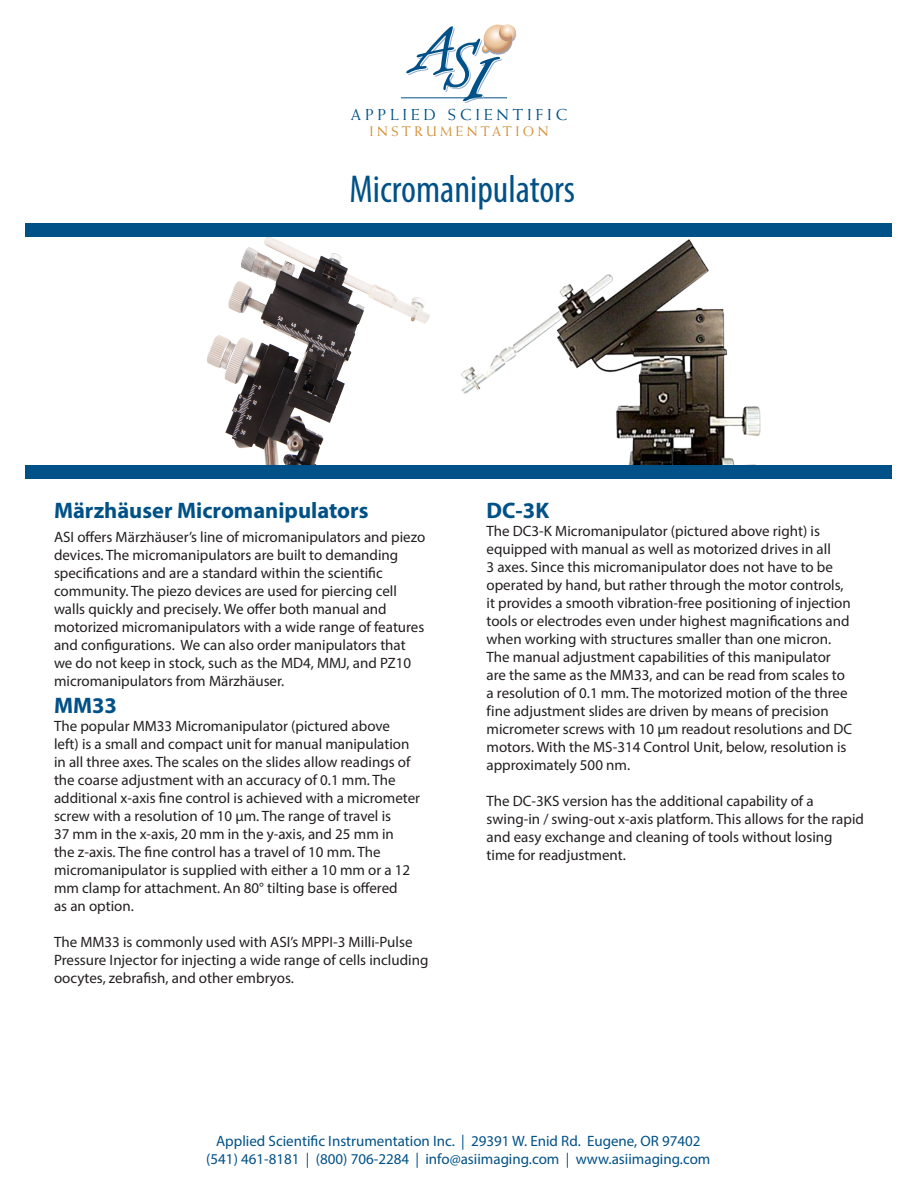
<style>
.page{position:relative;width:918px;height:1188px;background:#fff}
.page>*{position:absolute;margin:0;border:0;box-sizing:border-box;transform-origin:0 0}
.t1{font:condensed 39px "Myriad Pro";color:#005187}
.B_Head{font:700 22.5px "Myriad Pro";color:#005187}
.body-intro{font:700 22.5px "Myriad Pro";color:#005187}
.t2{font:15.9px "Weiss Std";letter-spacing:.25em;color:#005187}
.body-intro-2{font:15px/18px "Myriad Pro";color:#231f20}
.t3{font:15px/18px "Myriad Pro";color:#005187;text-align:center}
.t4{font:13.8px "Weiss Std";letter-spacing:.25em;color:#d18c30}
</style>
<div class="page">
<hr style="left:401px;top:98px;width:106px;height:1px;background:#005187">
<svg style="left:406px;top:24px;width:110px;height:79px"></svg>
<img style="left:474px;top:239px;width:287px;height:226px">
<img style="left:207px;top:237px;width:267px;height:228px">
<div style="left:26px;top:223px;width:866px;height:14px;background:#005187"></div>
<div style="left:26px;top:465px;width:866px;height:14px;background:#005187"></div>
<p class="t2" style="left:351px;top:105px;width:218px">APPLIED SCIENTIFIC</p>
<p class="t4" style="left:370px;top:124px;width:180px">INSTRUMENTATION</p>
<p class="t1" style="left:350px;top:166px;width:227px">Micromanipulators</p>
<p class="B_Head" style="left:54px;top:496px;width:316px">Märzhäuser Micromanipulators</p>
<p class="body-intro-2" style="left:54px;top:528px;width:373px">ASI offers Märzhäuser’s line of micromanipulators and piezo devices. The micromanipulators are built to demanding specifications and are a standard within the scientific community. The piezo devices are used for piercing cell walls quickly and precisely. We offer both manual and motorized micromanipulators with a wide range of features and configurations. We can also order manipulators that we do not keep in stock, such as the MD4, MMJ, and PZ10 micromanipulators from Märzhäuser.</p>
<p class="B_Head" style="left:54px;top:691px;width:65px">MM33</p>
<p class="body-intro-2" style="left:54px;top:717px;width:368px">The popular MM33 Micromanipulator (pictured above<br>left) is a small and compact unit for manual manipulation in all three axes. The scales on the slides allow readings of the coarse adjustment with an accuracy of 0.1 mm. The additional x-axis fine control is achieved with a micrometer screw with a resolution of 10 μm. The range of travel is<br>37 mm in the x-axis, 20 mm in the y-axis, and 25 mm in<br>the z-axis. The fine control has a travel of 10 mm. The micromanipulator is supplied with either a 10 mm or a 12 mm clamp for attachment. An 80° tilting base is offered<br>as an option.</p>
<p class="body-intro-2" style="left:54px;top:933px;width:376px">The MM33 is commonly used with ASI’s MPPI-3 Milli-Pulse<br>Pressure Injector for injecting a wide range of cells including oocytes, zebrafish, and other embryos.</p>
<p class="body-intro" style="left:487px;top:496px;width:64px">DC-3K</p>
<p class="body-intro-2" style="left:487px;top:522px;width:367px">The DC3-K Micromanipulator (pictured above right) is equipped with manual as well as motorized drives in all<br>3 axes. Since this micromanipulator does not have to be operated by hand, but rather through the motor controls, it provides a smooth vibration-free positioning of injection tools or electrodes even under highest magnifications and when working with structures smaller than one micron.<br>The manual adjustment capabilities of this manipulator are the same as the MM33, and can be read from scales to a resolution of 0.1 mm. The motorized motion of the three fine adjustment slides are driven by means of precision micrometer screws with 10 μm readout resolutions and DC motors. With the MS-314 Control Unit, below, resolution is approximately 500 nm.</p>
<p class="body-intro-2" style="left:487px;top:792px;width:379px">The DC-3KS version has the additional capability of a swing-in / swing-out x-axis platform. This allows for the rapid and easy exchange and cleaning of tools without losing time for readjustment.</p>
<p class="t3" style="left:206px;top:1132px;width:506px">Applied Scientific Instrumentation Inc. | 29391 W. Enid Rd. Eugene, OR 97402 (541) 461-8181 | (800) 706-2284 | info@asiimaging.com | www.asiimaging.com</p>
</div>
